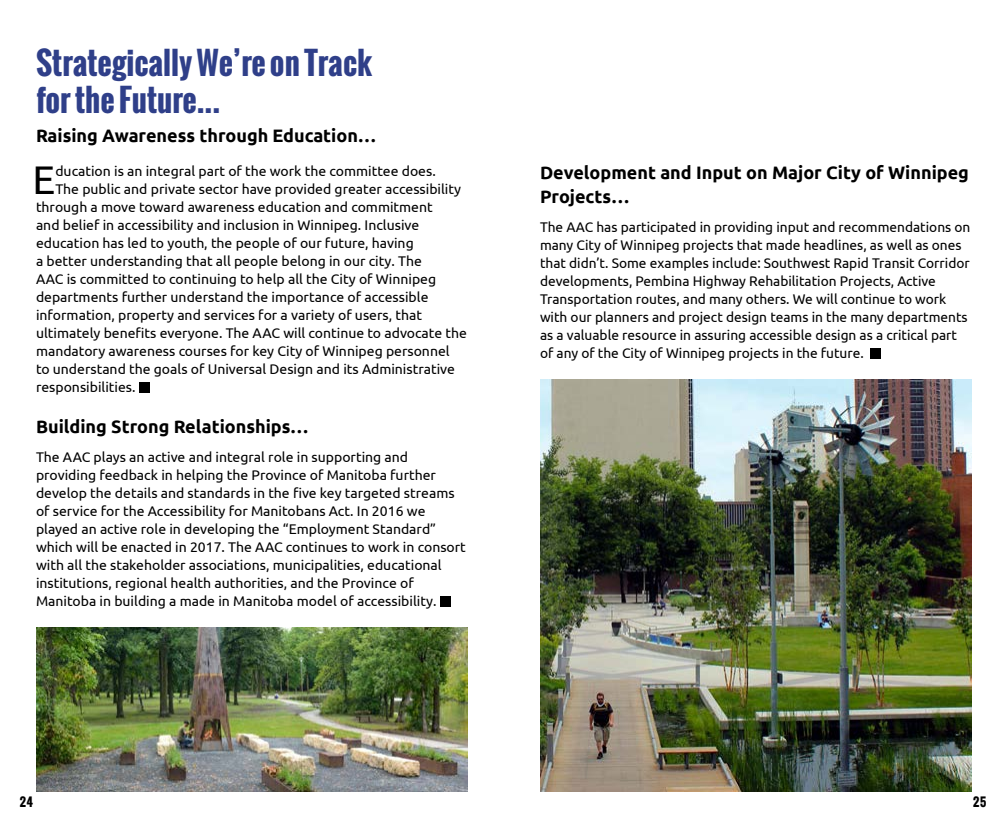
<style>
.page{position:relative;width:1008px;height:828px;background:#fff}
.page>*{position:absolute;margin:0;border:0;box-sizing:border-box;transform-origin:0 0}
.body{font:40px "Ubuntu";color:#000}
.t1{font:700 31px/37px "Oswald";color:#2f3f89}
.Pull_quote__black{font:700 18px/24px "Ubuntu";color:#000}
.body-2{font:14px/18px "Ubuntu";color:#000}
.t2{font:700 12px "Oswald";color:#000}
</style>
<div class="page">
<div style="left:139px;top:382px;width:11px;height:11px;background:#000"></div>
<div style="left:440px;top:596px;width:11px;height:11px;background:#000"></div>
<div style="left:870px;top:348px;width:11px;height:11px;background:#000"></div>
<img style="left:540px;top:379px;width:432px;height:413px">
<img style="left:36px;top:627px;width:432px;height:165px">
<p class="t1" style="left:36px;top:44px;width:338px">Strategically We’re on Track for the Future...</p>
<p class="Pull_quote__black" style="left:36px;top:123px;width:342px">Raising Awareness through Education…</p>
<p class="body" style="left:33px;top:155px;width:24px">E</p>
<p class="body-2" style="left:55px;top:161px;width:382px">ducation is an integral part of the work the committee does.</p>
<p class="body-2" style="left:55px;top:179px;width:407px">The public and private sector have provided greater accessibility</p>
<p class="body-2" style="left:36px;top:197px;width:398px">through a move toward awareness education and commitment</p>
<p class="body-2" style="left:36px;top:215px;width:385px">and belief in accessibility and inclusion in Winnipeg. Inclusive</p>
<p class="body-2" style="left:36px;top:233px;width:379px">education has led to youth, the people of our future, having</p>
<p class="body-2" style="left:36px;top:251px;width:387px">a better understanding that all people belong in our city. The</p>
<p class="body-2" style="left:36px;top:269px;width:402px">AAC is committed to continuing to help all the City of Winnipeg</p>
<p class="body-2" style="left:36px;top:287px;width:394px">departments further understand the importance of accessible</p>
<p class="body-2" style="left:36px;top:305px;width:387px">information, property and services for a variety of users, that</p>
<p class="body-2" style="left:36px;top:323px;width:432px">ultimately benefits everyone. The AAC will continue to advocate the</p>
<p class="body-2" style="left:36px;top:341px;width:415px">mandatory awareness courses for key City of Winnipeg personnel</p>
<p class="body-2" style="left:36px;top:359px;width:420px">to understand the goals of Universal Design and its Administrative</p>
<p class="body-2" style="left:36px;top:377px;width:101px">responsibilities.</p>
<p class="Pull_quote__black" style="left:36px;top:414px;width:274px">Building Strong Relationships…</p>
<p class="body-2" style="left:36px;top:447px;width:431px">The AAC plays an active and integral role in supporting and providing feedback in helping the Province of Manitoba further develop the details and standards in the five key targeted streams of service for the Accessibility for Manitobans Act. In 2016 we played an active role in developing the “Employment Standard” which will be enacted in 2017. The AAC continues to work in consort with all the stakeholder associations, municipalities, educational institutions, regional health authorities, and the Province of Manitoba in building a made in Manitoba model of accessibility.</p>
<p class="Pull_quote__black" style="left:540px;top:160px;width:430px">Development and Input on Major City of Winnipeg<br>Projects…</p>
<p class="body-2" style="left:540px;top:218px;width:432px">The AAC has participated in providing input and recommendations on many City of Winnipeg projects that made headlines, as well as ones that didn’t. Some examples include: Southwest Rapid Transit Corridor developments, Pembina Highway Rehabilitation Projects, Active Transportation routes, and many others. We will continue to work with our planners and project design teams in the many departments as a valuable resource in assuring accessible design as a critical part of any of the City of Winnipeg projects in the future.</p>
<p class="t2" style="left:20px;top:793px;width:15px">24</p>
<p class="t2" style="left:973px;top:793px;width:15px">25</p>
</div>
